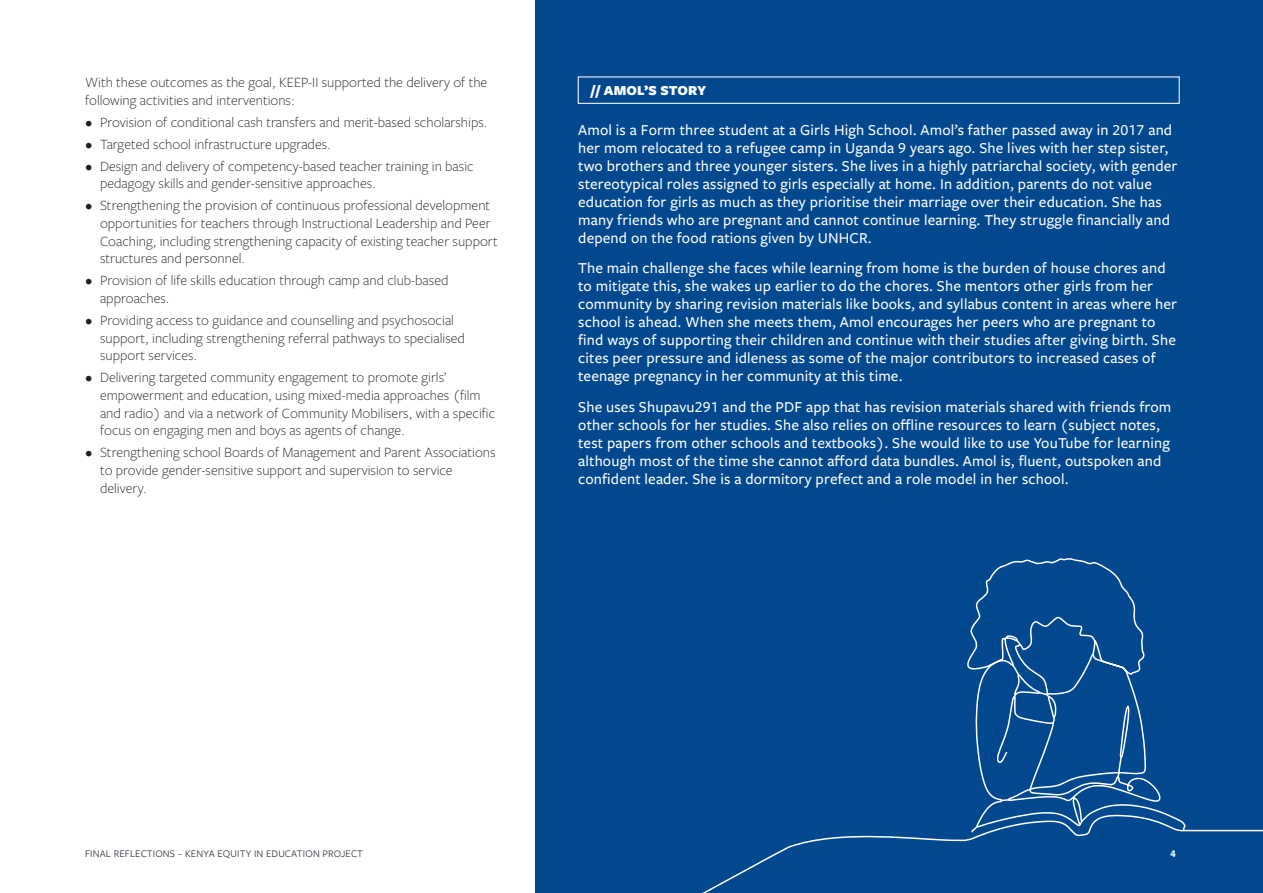
<style>
.page{position:relative;width:1263px;height:893px;background:#fff}
.page>*{position:absolute;margin:0;border:0;box-sizing:border-box;transform-origin:0 0}
.Story_text_white{font:500 15.75px/18px "Freight Sans Pro";letter-spacing:.01em;color:#fff}
.body{font:300 14.7px/17.7px "Freight Sans Pro";color:#231f20}
.CS_heading_double_co{font:900 14.25px "Freight Sans Pro";letter-spacing:.01em;color:#fff}
.h2{font:10.5px "Freight Sans Pro";letter-spacing:.015em;color:#30343e}
.h2-2{font:700 10.5px "Freight Sans Pro";color:#fff}
</style>
<div class="page">
<div style="left:536px;top:0;width:727px;height:893px;background:#01488f"></div>
<div style="left:578px;top:76px;width:602px;height:28px;border:1px solid #fff"></div>
<svg style="left:702px;top:811px;width:485px;height:82px"></svg>
<svg style="left:956px;top:558px;width:205px;height:292px"></svg>
<hr style="left:1182px;top:830px;width:81px;height:1px;background:#fff">
<p class="body" style="left:85px;top:73px;width:404px">With these outcomes as the goal, KEEP-II supported the delivery of the following activities and interventions:</p>
<p class="body" style="left:85px;top:112px;width:404px">• Provision of conditional cash transfers and merit-based scholarships.</p>
<p class="body" style="left:85px;top:134px;width:247px">• Targeted school infrastructure upgrades.</p>
<p class="body" style="left:100px;top:156px;width:375px;text-indent:-15px">• Design and delivery of competency-based teacher training in basic pedagogy skills and gender-sensitive approaches.</p>
<p class="body" style="left:100px;top:196px;width:399px;text-indent:-15px">• Strengthening the provision of continuous professional development opportunities for teachers through Instructional Leadership and Peer Coaching, including strengthening capacity of existing teacher support structures and personnel.</p>
<p class="body" style="left:100px;top:271px;width:350px;text-indent:-15px">• Provision of life skills education through camp and club-based approaches.</p>
<p class="body" style="left:100px;top:311px;width:366px;text-indent:-15px">• Providing access to guidance and counselling and psychosocial support, including strengthening referral pathways to specialised support services.</p>
<p class="body" style="left:100px;top:368px;width:397px;text-indent:-15px">• Delivering targeted community engagement to promote girls’ empowerment and education, using mixed-media approaches (film and radio) and via a network of Community Mobilisers, with a specific focus on engaging men and boys as agents of change.</p>
<p class="body" style="left:100px;top:443px;width:397px;text-indent:-15px">• Strengthening school Boards of Management and Parent Associations to provide gender-sensitive support and supervision to service delivery.</p>
<p class="CS_heading_double_co" style="left:591px;top:81px;width:117px">// AMOL’S STORY</p>
<p class="Story_text_white" style="left:578px;top:120px;width:601px">Amol is a Form three student at a Girls High School. Amol’s father passed away in 2017 and her mom relocated to a refugee camp in Uganda 9 years ago. She lives with her step sister, two brothers and three younger sisters. She lives in a highly patriarchal society, with gender stereotypical roles assigned to girls especially at home. In addition, parents do not value education for girls as much as they prioritise their marriage over their education. She has many friends who are pregnant and cannot continue learning. They struggle financially and depend on the food rations given by UNHCR.</p>
<p class="Story_text_white" style="left:578px;top:259px;width:600px">The main challenge she faces while learning from home is the burden of house chores and to mitigate this, she wakes up earlier to do the chores. She mentors other girls from her community by sharing revision materials like books, and syllabus content in areas where her school is ahead. When she meets them, Amol encourages her peers who are pregnant to find ways of supporting their children and continue with their studies after giving birth. She cites peer pressure and idleness as some of the major contributors to increased cases of teenage pregnancy in her community at this time.</p>
<p class="Story_text_white" style="left:578px;top:397px;width:595px">She uses Shupavu291 and the PDF app that has revision materials shared with friends from other schools for her studies. She also relies on offline resources to learn (subject notes, test papers from other schools and textbooks). She would like to use YouTube for learning although most of the time she cannot afford data bundles. Amol is, fluent, outspoken and confident leader. She is a dormitory prefect and a role model in her school.</p>
<p class="h2" style="left:85px;top:846px;width:279px">FINAL REFLECTIONS – KENYA EQUITY IN EDUCATION PROJECT</p>
<p class="h2-2" style="left:1170px;top:846px;width:7px">4</p>
</div>
